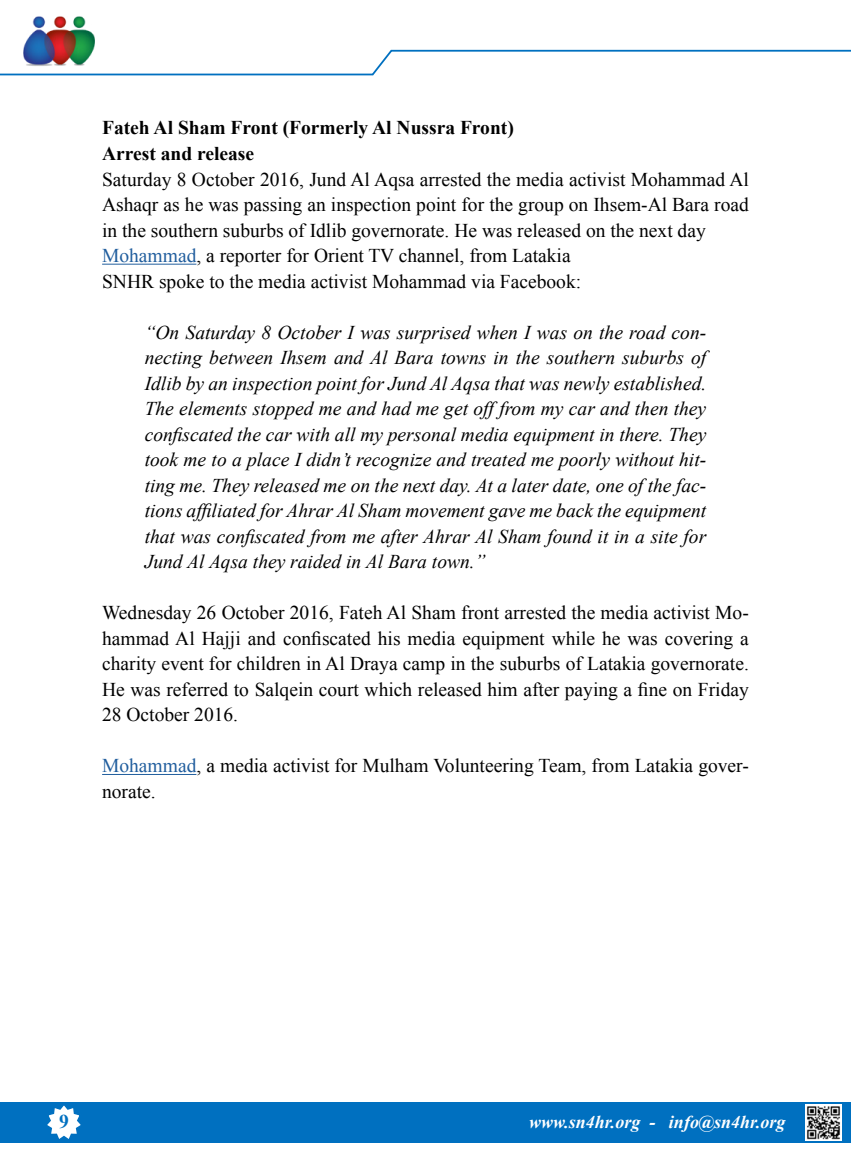
<style>
.page{position:relative;width:851px;height:1170px;background:#fff}
.page>*{position:absolute;margin:0;border:0;box-sizing:border-box;transform-origin:0 0}
.t1{font:19.5px/25.5px "Times New Roman";color:#000}
.t2{font:italic 19.5px/25.5px "Times New Roman";color:#000;text-align:justify}
.t3{font:700 19.5px/25.5px "Times New Roman";color:#000}
.t4{font:700 19.5px "Times New Roman";color:#0070c0}
.t5{font:italic 700 18px "Times New Roman";color:#fff}
.s1{color:#215e9e}
</style>
<div class="page">
<img style="left:23px;top:16px;width:72px;height:33px">
<div style="left:0;top:1101px;width:850px;height:41px;background:#0070c0"></div>
<svg style="left:44px;top:1101px;width:40px;height:38px"></svg>
<svg style="left:0;top:49px;width:850px;height:27px"></svg>
<img style="left:805px;top:1104px;width:36px;height:36px">
<hr style="left:102px;top:264px;width:94px;height:1px;background:#215e9e">
<hr style="left:102px;top:774px;width:94px;height:1px;background:#215e9e">
<p class="t3" style="left:102px;top:115px;width:413px">Fateh Al Sham Front (Formerly Al Nussra Front(<br>Arrest and release</p>
<p class="t1" style="left:102px;top:166px;width:648px">Saturday 8 October 2016, Jund Al Aqsa arrested the media activist Mohammad Al Ashaqr as he was passing an inspection point for the group on Ihsem-Al Bara road in the southern suburbs of Idlib governorate. He was released on the next day <span class="s1">Mohammad</span> a, reporter for Orient TV channel, from Latakia<br>SNHR spoke to the media activist Mohammad via Facebook:</p>
<p class="t2" style="left:145px;top:319px;width:563px">“On Saturday 8 October I was surprised when I was on the road con-</p>
<p class="t2" style="left:145px;top:370px;width:563px">Idlib by an inspection pointfor Jund Al Aqsa that was newly established.<br>The elements stopped me and had me get offfrom my car and then they confiscated the car with all my personal media equipment in there. They</p>
<p class="t2" style="left:145px;top:344px;width:563px">necting between Ihsem and Al Bara towns in the southern suburbs of</p>
<p class="t2" style="left:145px;top:446px;width:563px">took me to a place I didn t’ recognize and treated me poorly without hit-</p>
<p class="t2" style="left:145px;top:472px;width:563px">ting me. They released me on the next day. At a later date, one of the fac-</p>
<p class="t2" style="left:145px;top:497px;width:563px">tions affiliatedfor Ahrar Al Sham movement gave me back the equipment</p>
<p class="t2" style="left:145px;top:523px;width:563px">that was confiscated from me after Ahrar Al Sham found init a site for<br>Jund Al Aqsa they raided in Al Bara town “.</p>
<p class="t1" style="left:102px;top:599px;width:648px">Wednesday 26 October 2016, Fateh Al Sham front arrested the media activist Mo-</p>
<p class="t1" style="left:102px;top:650px;width:648px;text-align:justify">charity event for children in Al Draya camp in the suburbs of Latakia governorate.<br>He was referred to Salqein court which released him after paying a fine on Friday 28 October 2016.</p>
<p class="t1" style="left:102px;top:625px;width:648px">hammad Al Hajji and confiscated his media equipment while he was covering a</p>
<p class="t1" style="left:102px;top:752px;width:648px"><span class="s1">Mohammad</span> a, media activist for Mulham Volunteering Team, from Latakia gover-</p>
<p class="t1" style="left:102px;top:778px;width:55px">norate.</p>
<p class="t4" style="left:59px;top:1107px;width:11px">9</p>
<p class="t5" style="left:529px;top:1108px;width:113px">www.sn4hr.org</p>
<p class="t5" style="left:649px;top:1108px;width:7px">-</p>
<p class="t5" style="left:669px;top:1108px;width:118px">info@sn4hr.org</p>
</div>
